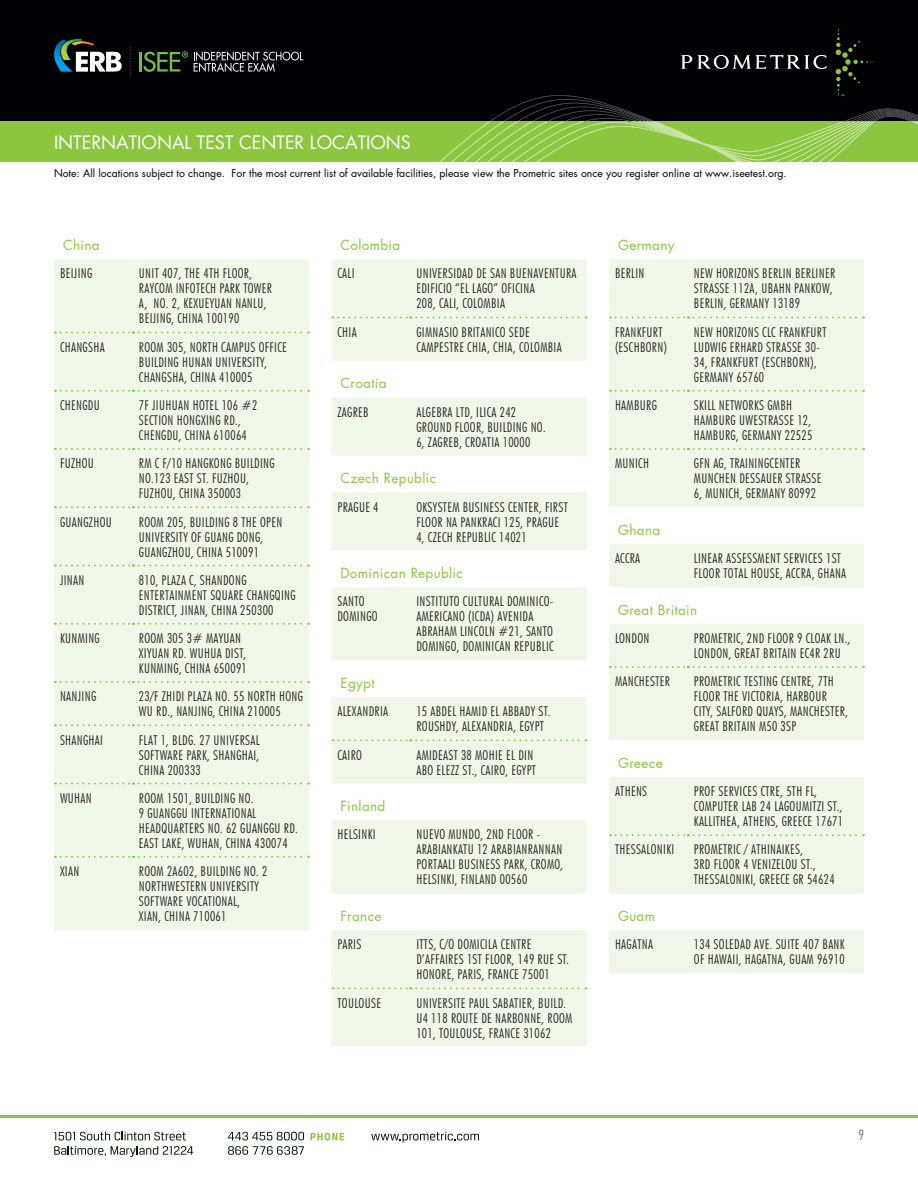
<style>
.page{position:relative;width:918px;height:1188px;background:#fff}
.page>*{position:absolute;margin:0;border:0;box-sizing:border-box;transform-origin:0 0}
.t1{font:18px "Futura Std";color:#fff}
.t2{font:300 condensed 14.25px "Futura BT";color:#6c6d70}
.Table_Text{font:300 condensed 13.5px/15px "Futura BT";letter-spacing:.025em;color:#231f20}
.State_Name{font:13.5px "Futura Std";letter-spacing:.025em;color:#8bc63e}
.t3{font:10.5px "Futura Std";color:#000}
</style>
<div class="page">
<hr style="left:0;top:1115px;width:918px;height:3px;background:#8bc63e">
<svg style="left:54px;top:1132px;width:132px;height:8px"></svg>
<svg style="left:54px;top:1146px;width:139px;height:11px"></svg>
<svg style="left:228px;top:1132px;width:76px;height:8px"></svg>
<svg style="left:310px;top:1133px;width:34px;height:7px"></svg>
<svg style="left:228px;top:1146px;width:76px;height:9px"></svg>
<svg style="left:371px;top:1132px;width:108px;height:11px"></svg>
<div style="left:0;top:0;width:918px;height:122px;background:#000002"></div>
<div style="left:0;top:122px;width:918px;height:40px;background:#8bc63e"></div>
<svg style="left:130px;top:47px;width:1px;height:29px"></svg>
<svg style="left:194px;top:51px;width:109px;height:21px"></svg>
<hr style="left:139px;top:52px;width:3px;height:20px;background:#71bf44">
<svg style="left:143px;top:51px;width:45px;height:21px"></svg>
<svg style="left:54px;top:39px;width:68px;height:33px"></svg>
<svg style="left:439px;top:28px;width:479px;height:134px"></svg>
<div style="left:54px;top:259px;width:255px;height:671px;background:#f1f7e8"></div>
<svg style="left:55px;top:390px;width:254px;height:2px"></svg>
<svg style="left:55px;top:448px;width:254px;height:2px"></svg>
<svg style="left:55px;top:506px;width:254px;height:2px"></svg>
<svg style="left:55px;top:565px;width:254px;height:1px"></svg>
<svg style="left:55px;top:623px;width:254px;height:2px"></svg>
<svg style="left:55px;top:681px;width:254px;height:2px"></svg>
<svg style="left:55px;top:724px;width:254px;height:2px"></svg>
<svg style="left:55px;top:783px;width:254px;height:1px"></svg>
<svg style="left:55px;top:332px;width:254px;height:1px"></svg>
<svg style="left:55px;top:856px;width:254px;height:2px"></svg>
<svg style="left:332px;top:259px;width:254px;height:788px;fill:#f1f7e8"></svg>
<svg style="left:332px;top:317px;width:255px;height:1px"></svg>
<svg style="left:332px;top:739px;width:255px;height:2px"></svg>
<svg style="left:332px;top:987px;width:255px;height:2px"></svg>
<svg style="left:609px;top:259px;width:255px;height:714px;fill:#f1f7e8"></svg>
<svg style="left:610px;top:390px;width:254px;height:2px"></svg>
<svg style="left:610px;top:317px;width:254px;height:1px"></svg>
<svg style="left:610px;top:448px;width:254px;height:2px"></svg>
<svg style="left:610px;top:666px;width:254px;height:2px"></svg>
<svg style="left:610px;top:834px;width:254px;height:2px"></svg>
<h1 class="t1" style="left:54px;top:131px;width:359px">INTERNATIONAL TEST CENTER LOCATIONS</h1>
<p class="t3" style="left:54px;top:166px;width:734px">Note: All locations subject to change. For the most current list of available facilities, please view the Prometric sites once you register online at www.iseetest.org.</p>
<p class="State_Name" style="left:63px;top:237px;width:38px">China</p>
<p class="Table_Text" style="left:60px;top:266px;width:34px">BEIJING</p>
<p class="Table_Text" style="left:139px;top:266px;width:135px">UNIT 407, THE 4TH FLOOR,<br>RAYCOM INFOTECH PARK TOWER<br>A, NO. 2, KEXUEYUAN NANLU,<br>BEIJING, CHINA 100190</p>
<p class="Table_Text" style="left:60px;top:339px;width:46px">CHANGSHA</p>
<p class="Table_Text" style="left:139px;top:339px;width:149px">ROOM 305, NORTH CAMPUS OFFICE<br>BUILDING HUNAN UNIVERSITY,<br>CHANGSHA, CHINA 410005</p>
<p class="Table_Text" style="left:60px;top:398px;width:41px">CHENGDU</p>
<p class="Table_Text" style="left:139px;top:398px;width:120px">7F JIUHUAN HOTEL 106 #2<br>SECTION HONGXING RD.,<br>CHENGDU, CHINA 610064</p>
<p class="Table_Text" style="left:60px;top:456px;width:36px">FUZHOU</p>
<p class="Table_Text" style="left:139px;top:456px;width:137px">RM C F/10 HANGKONG BUILDING<br>NO.123 EAST ST. FUZHOU,<br>FUZHOU, CHINA 350003</p>
<p class="Table_Text" style="left:60px;top:514px;width:53px">GUANGZHOU</p>
<p class="Table_Text" style="left:139px;top:514px;width:145px">ROOM 205, BUILDING 8 THE OPEN<br>UNIVERSITY OF GUANG DONG,<br>GUANGZHOU, CHINA 510091</p>
<p class="Table_Text" style="left:60px;top:572px;width:26px">JINAN</p>
<p class="Table_Text" style="left:139px;top:572px;width:158px">810, PLAZA C, SHANDONG<br>ENTERTAINMENT SQUARE CHANGQING<br>DISTRICT, JINAN, CHINA 250300</p>
<p class="Table_Text" style="left:60px;top:631px;width:41px">KUNMING</p>
<p class="Table_Text" style="left:139px;top:631px;width:110px">ROOM 305 3# MAYUAN<br>XIYUAN RD. WUHUA DIST,<br>KUNMING, CHINA 650091</p>
<p class="Table_Text" style="left:60px;top:689px;width:38px">NANJING</p>
<p class="Table_Text" style="left:139px;top:689px;width:166px">23/F ZHIDI PLAZA NO. 55 NORTH HONG<br>WU RD., NANJING, CHINA 210005</p>
<p class="Table_Text" style="left:60px;top:732px;width:45px">SHANGHAI</p>
<p class="Table_Text" style="left:139px;top:732px;width:122px;text-align:justify">FLAT 1, BLDG. 27 UNIVERSAL SOFTWARE PARK, SHANGHAI, CHINA 200333</p>
<p class="Table_Text" style="left:60px;top:790px;width:33px">WUHAN</p>
<p class="Table_Text" style="left:139px;top:790px;width:160px">ROOM 1501, BUILDING NO.<br>9 GUANGGU INTERNATIONAL<br>HEADQUARTERS NO. 62 GUANGGU RD.<br>EAST LAKE, WUHAN, CHINA 430074</p>
<p class="Table_Text" style="left:60px;top:864px;width:21px">XIAN</p>
<p class="Table_Text" style="left:139px;top:864px;width:130px">ROOM 2A602, BUILDING NO. 2<br>NORTHWESTERN UNIVERSITY<br>SOFTWARE VOCATIONAL,<br>XIAN, CHINA 710061</p>
<p class="State_Name" style="left:340px;top:237px;width:61px">Colombia</p>
<p class="Table_Text" style="left:338px;top:266px;width:19px">CALI</p>
<p class="Table_Text" style="left:416px;top:266px;width:162px">UNIVERSIDAD DE SAN BUENAVENTURA<br>EDIFICIO “EL LAGO” OFICINA<br>208, CALI, COLOMBIA</p>
<p class="Table_Text" style="left:338px;top:324px;width:21px">CHIA</p>
<p class="Table_Text" style="left:416px;top:324px;width:147px">GIMNASIO BRITANICO SEDE<br>CAMPESTRE CHIA, CHIA, COLOMBIA</p>
<p class="State_Name" style="left:340px;top:375px;width:48px">Croatia</p>
<p class="Table_Text" style="left:338px;top:404px;width:33px">ZAGREB</p>
<p class="Table_Text" style="left:416px;top:404px;width:131px">ALGEBRA LTD, ILICA 242<br>GROUND FLOOR, BUILDING NO.<br>6, ZAGREB, CROATIA 10000</p>
<p class="State_Name" style="left:340px;top:470px;width:97px">Czech Republic</p>
<p class="Table_Text" style="left:338px;top:499px;width:43px">PRAGUE 4</p>
<p class="Table_Text" style="left:416px;top:499px;width:153px">OKSYSTEM BUSINESS CENTER, FIRST<br>FLOOR NA PANKRACI 125, PRAGUE<br>4, CZECH REPUBLIC 14021</p>
<p class="State_Name" style="left:340px;top:565px;width:124px">Dominican Republic</p>
<p class="Table_Text" style="left:338px;top:594px;width:42px">SANTO<br>DOMINGO</p>
<p class="Table_Text" style="left:416px;top:594px;width:139px">INSTITUTO CULTURAL DOMINICO-<br>AMERICANO (ICDA) AVENIDA<br>ABRAHAM LINCOLN #21, SANTO<br>DOMINGO, DOMINICAN REPUBLIC</p>
<p class="State_Name" style="left:340px;top:675px;width:36px">Egypt</p>
<p class="Table_Text" style="left:338px;top:704px;width:52px">ALEXANDRIA</p>
<p class="Table_Text" style="left:416px;top:704px;width:135px">15 ABDEL HAMID EL ABBADY ST.<br>ROUSHDY, ALEXANDRIA, EGYPT</p>
<p class="Table_Text" style="left:338px;top:747px;width:26px">CAIRO</p>
<p class="Table_Text" style="left:416px;top:747px;width:121px">AMIDEAST 38 MOHIE EL DIN<br>ABO ELEZZ ST., CAIRO, EGYPT</p>
<p class="State_Name" style="left:340px;top:798px;width:46px">Finland</p>
<p class="Table_Text" style="left:338px;top:827px;width:40px">HELSINKI</p>
<p class="Table_Text" style="left:416px;top:827px;width:148px">NUEVO MUNDO, 2ND FLOOR -<br>ARABIANKATU 12 ARABIANRANNAN<br>PORTAALI BUSINESS PARK, CROMO,<br>HELSINKI, FINLAND 00560</p>
<p class="State_Name" style="left:340px;top:908px;width:43px">France</p>
<p class="Table_Text" style="left:338px;top:937px;width:25px">PARIS</p>
<p class="Table_Text" style="left:416px;top:937px;width:154px">ITTS, C/O DOMICILA CENTRE<br>D’AFFAIRES 1ST FLOOR, 149 RUE ST.<br>HONORE, PARIS, FRANCE 75001</p>
<p class="Table_Text" style="left:338px;top:995px;width:45px">TOULOUSE</p>
<p class="Table_Text" style="left:416px;top:995px;width:158px">UNIVERSITE PAUL SABATIER, BUILD.<br>U4 118 ROUTE DE NARBONNE, ROOM<br>101, TOULOUSE, FRANCE 31062</p>
<p class="State_Name" style="left:618px;top:237px;width:58px">Germany</p>
<p class="Table_Text" style="left:615px;top:266px;width:31px">BERLIN</p>
<p class="Table_Text" style="left:694px;top:266px;width:143px">NEW HORIZONS BERLIN BERLINER<br>STRASSE 112A, UBAHN PANKOW,<br>BERLIN, GERMANY 13189</p>
<p class="Table_Text" style="left:615px;top:324px;width:54px">FRANKFURT (ESCHBORN)</p>
<p class="Table_Text" style="left:694px;top:324px;width:134px">NEW HORIZONS CLC FRANKFURT<br>LUDWIG ERHARD STRASSE 30-<br>34, FRANKFURT (ESCHBORN),<br>GERMANY 65760</p>
<p class="Table_Text" style="left:615px;top:398px;width:43px">HAMBURG</p>
<p class="Table_Text" style="left:694px;top:398px;width:120px">SKILL NETWORKS GMBH<br>HAMBURG UWESTRASSE 12,<br>HAMBURG, GERMANY 22525</p>
<p class="Table_Text" style="left:615px;top:456px;width:36px">MUNICH</p>
<p class="Table_Text" style="left:694px;top:456px;width:129px">GFN AG, TRAININGCENTER<br>MUNCHEN DESSAUER STRASSE<br>6, MUNICH, GERMANY 80992</p>
<p class="State_Name" style="left:618px;top:521px;width:44px">Ghana</p>
<p class="Table_Text" style="left:615px;top:551px;width:27px">ACCRA</p>
<p class="Table_Text" style="left:694px;top:551px;width:154px">LINEAR ASSESSMENT SERVICES 1ST<br>FLOOR TOTAL HOUSE, ACCRA, GHANA</p>
<p class="State_Name" style="left:618px;top:601px;width:81px">Great Britain</p>
<p class="Table_Text" style="left:615px;top:631px;width:36px">LONDON</p>
<p class="Table_Text" style="left:694px;top:631px;width:158px">PROMETRIC, 2ND FLOOR 9 CLOAK LN.,<br>LONDON, GREAT BRITAIN EC4R 2RU</p>
<p class="Table_Text" style="left:615px;top:674px;width:56px">MANCHESTER</p>
<p class="Table_Text" style="left:694px;top:674px;width:156px">PROMETRIC TESTING CENTRE, 7TH<br>FLOOR THE VICTORIA, HARBOUR<br>CITY, SALFORD QUAYS, MANCHESTER,<br>GREAT BRITAIN M50 3SP</p>
<p class="State_Name" style="left:618px;top:754px;width:46px">Greece</p>
<p class="Table_Text" style="left:615px;top:784px;width:34px">ATHENS</p>
<p class="Table_Text" style="left:694px;top:784px;width:151px">PROF SERVICES CTRE, 5TH FL,<br>COMPUTER LAB 24 LAGOUMITZI ST.,<br>KALLITHEA, ATHENS, GREECE 17671</p>
<p class="Table_Text" style="left:615px;top:842px;width:61px">THESSALONIKI</p>
<p class="Table_Text" style="left:694px;top:842px;width:142px">PROMETRIC / ATHINAIKES,<br>3RD FLOOR 4 VENIZELOU ST.,<br>THESSALONIKI, GREECE GR 54624</p>
<p class="State_Name" style="left:618px;top:908px;width:39px">Guam</p>
<p class="Table_Text" style="left:615px;top:937px;width:40px">HAGATNA</p>
<p class="Table_Text" style="left:694px;top:937px;width:152px">134 SOLEDAD AVE. SUITE 407 BANK<br>OF HAWAII, HAGATNA, GUAM 96910</p>
<p class="t2" style="left:858px;top:1127px;width:7px">9</p>
</div>
